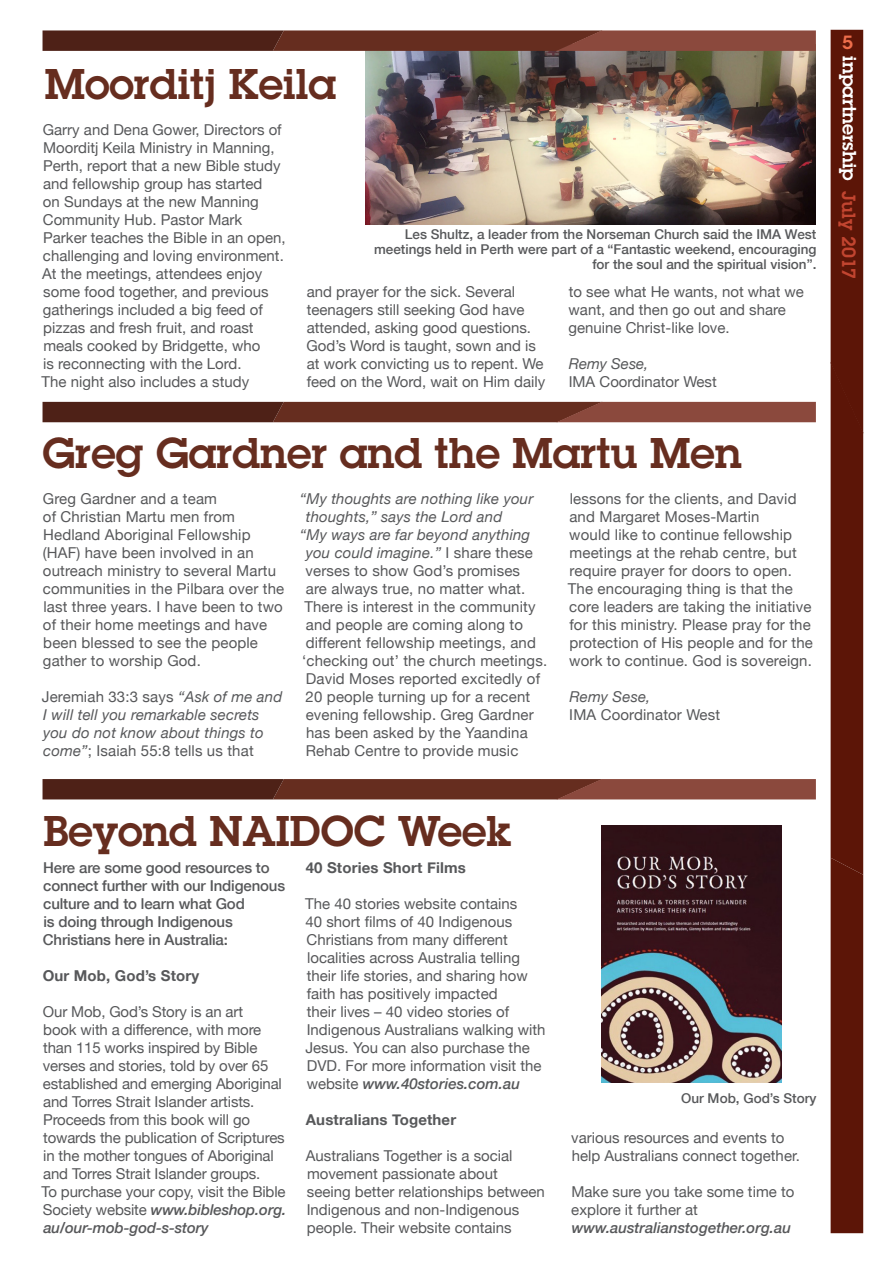
<style>
.page{position:relative;width:893px;height:1263px;background:#fff}
.page>*{position:absolute;margin:0;border:0;box-sizing:border-box;transform-origin:0 0}
.Article_Heading_IMA{font:600 42px "Lubalin Graph";color:#662d1f}
.t1{font:600 18.75px "Lubalin Graph";color:#fff}
.t2{font:600 18.75px "Lubalin Graph";color:#c24530}
.t3{font:600 18.75px "Lubalin Graph";color:#ee6e4b}
.Body{font:15px/18px "Helvetica Neue";color:#57585a}
.Body-2{font:italic 15px/18px "Helvetica Neue";letter-spacing:.01em;color:#57585a}
.Body-3{font:500 15px/18px "Helvetica Neue";letter-spacing:-.01em;color:#57585a}
.Body-4{font:700 15px "Helvetica Neue";letter-spacing:.01em;color:#57585a}
.Caption__black{font:500 13.5px/15px "Helvetica Neue";color:#57585a;text-align:right}
.s1{font-style:italic}
.s2{font-style:normal}
.s3{font-weight:500;font-style:italic}
</style>
<div class="page">
<div style="left:831px;top:30px;width:32px;height:1203px;background:#5c1507"></div>
<svg style="left:43px;top:402px;width:773px;height:20px;background:#6a3225"></svg>
<svg style="left:43px;top:779px;width:773px;height:20px;background:#6a3226"></svg>
<img style="left:366px;top:51px;width:450px;height:174px">
<svg style="left:43px;top:30px;width:773px;height:21px;background:#6d372b"></svg>
<img style="left:601px;top:825px;width:181px;height:258px">
<p class="Article_Heading_IMA" style="left:45px;top:57px;width:293px">Moorditj Keila</p>
<p class="Body" style="left:42px;top:121px;width:246px">Garry and Dena Gower, Directors of<br>Moorditj Keila Ministry in Manning,<br>Perth, report that a new Bible study and fellowship group has started<br>on Sundays at the new Manning<br>Community Hub. Pastor Mark<br>Parker teaches the Bible in an open, challenging and loving environment.<br>At the meetings, attendees enjoy some food together, and previous gatherings included a big feed of pizzas and fresh fruit, and roast meals cooked by Bridgette, who<br>is reconnecting with the Lord.<br>The night also includes a study</p>
<p class="Caption__black" style="left:374px;top:226px;width:444px">Les Shultz, a leader from the Norseman Church said the IMA West meetings held in Perth were part of a “Fantastic weekend, encouraging for the soul and the spiritual vision”.</p>
<p class="Body" style="left:306px;top:283px;width:240px">and prayer for the sick. Several teenagers still seeking God have attended, asking good questions.<br>God’s Word is taught, sown and is at work convicting us to repent. We feed on the Word, wait on Him daily</p>
<p class="Body" style="left:568px;top:283px;width:237px">to see what He wants, not what we want, and then go out and share genuine Christ-like love.</p>
<p class="Body" style="left:569px;top:355px;width:150px"><span class="s1">Remy Sese,<br></span>IMA Coordinator West</p>
<p class="Article_Heading_IMA" style="left:43px;top:426px;width:701px">Greg Gardner and the Martu Men</p>
<p class="Body" style="left:43px;top:490px;width:243px">Greg Gardner and a team<br>of Christian Martu men from<br>Hedland Aboriginal Fellowship (HAF) have been involved in an outreach ministry to several Martu communities in the Pilbara over the last three years. I have been to two of their home meetings and have been blessed to see the people gather to worship God.</p>
<p class="Body-2" style="left:42px;top:688px;width:242px"><span class="s2">Jeremiah 33:3 says</span> “Ask of me and<br>I will tell you remarkable secrets you do not know about things to come”<span class="s2">; Isaiah 55:8 tells us that</span></p>
<p class="Body-2" style="left:300px;top:490px;width:235px">“My thoughts are nothing like your</p>
<p class="Body-2" style="left:306px;top:508px;width:198px">thoughts,” says the Lord and</p>
<p class="Body-2" style="left:300px;top:526px;width:232px">“My ways are far beyond anything</p>
<p class="Body-2" style="left:306px;top:544px;width:229px">you could imagine.” <span class="s2">I share these</span></p>
<p class="Body" style="left:306px;top:562px;width:216px">verses to show God’s promises</p>
<p class="Body" style="left:306px;top:580px;width:221px">are always true, no matter what.</p>
<p class="Body" style="left:304px;top:598px;width:233px">There is interest in the community</p>
<p class="Body" style="left:306px;top:616px;width:219px">and people are coming along to</p>
<p class="Body" style="left:306px;top:634px;width:232px">different fellowship meetings, and</p>
<p class="Body" style="left:302px;top:652px;width:246px">‘checking out’ the church meetings.</p>
<p class="Body" style="left:306px;top:670px;width:236px">David Moses reported excitedly of</p>
<p class="Body" style="left:306px;top:688px;width:226px">20 people turning up for a recent</p>
<p class="Body" style="left:306px;top:706px;width:229px">evening fellowship. Greg Gardner</p>
<p class="Body" style="left:306px;top:724px;width:223px">has been asked by the Yaandina</p>
<p class="Body" style="left:306px;top:742px;width:214px">Rehab Centre to provide music</p>
<p class="Body" style="left:568px;top:490px;width:247px">lessons for the clients, and David and Margaret Moses-Martin<br>would like to continue fellowship meetings at the rehab centre, but require prayer for doors to open.<br>The encouraging thing is that the core leaders are taking the initiative for this ministry. Please pray for the protection of His people and for the work to continue. God is sovereign.</p>
<p class="Body" style="left:569px;top:688px;width:152px"><span class="s1">Remy Sese,<br></span>IMA Coordinator West</p>
<p class="t3" style="left:842px;top:30px;width:12px">5</p>
<p class="t1" style="left:862px;top:56px;width:126px;rotate:90deg">inpartnership</p>
<p class="t2" style="left:861px;top:191px;width:90px;rotate:90deg">July 2017</p>
<p class="Article_Heading_IMA" style="left:43px;top:804px;width:470px">Beyond NAIDOC Week</p>
<p class="Body-3" style="left:43px;top:859px;width:244px">Here are some good resources to connect further with our Indigenous culture and to learn what God<br>is doing through Indigenous<br>Christians here in Australia:</p>
<p class="Body-4" style="left:43px;top:967px;width:158px">Our Mob, God’s Story</p>
<p class="Body" style="left:42px;top:1003px;width:246px">Our Mob, God’s Story is an art<br>book with a difference, with more than 115 works inspired by Bible verses and stories, told by over 65 established and emerging Aboriginal and Torres Strait Islander artists.<br>Proceeds from this book will go towards the publication of Scriptures in the mother tongues of Aboriginal and Torres Strait Islander groups.<br>To purchase your copy, visit the Bible Society website <span class="s3">www.bibleshop.org. au/our-mob-god-s-story</span></p>
<p class="Body-4" style="left:306px;top:859px;width:162px">40 Stories Short Films</p>
<p class="Body" style="left:305px;top:895px;width:242px">The 40 stories website contains<br>40 short films of 40 Indigenous Christians from many different localities across Australia telling their life stories, and sharing how faith has positively impacted<br>their lives – 40 video stories of Indigenous Australians walking with Jesus. You can also purchase the DVD. For more information visit the website <span class="s3">www.40stories.com.au</span></p>
<p class="Body-4" style="left:306px;top:1111px;width:152px">Australians Together</p>
<p class="Body" style="left:306px;top:1147px;width:241px">Australians Together is a social movement passionate about<br>seeing better relationships between<br>Indigenous and non-Indigenous people. Their website contains</p>
<p class="Caption__black" style="left:681px;top:1090px;width:137px">Our Mob, God’s Story</p>
<p class="Body" style="left:571px;top:1129px;width:230px">various resources and events to help Australians connect together.</p>
<p class="Body" style="left:571px;top:1183px;width:225px">Make sure you take some time to explore it further at <span class="s3">www.australianstogether.org.au</span></p>
</div>
